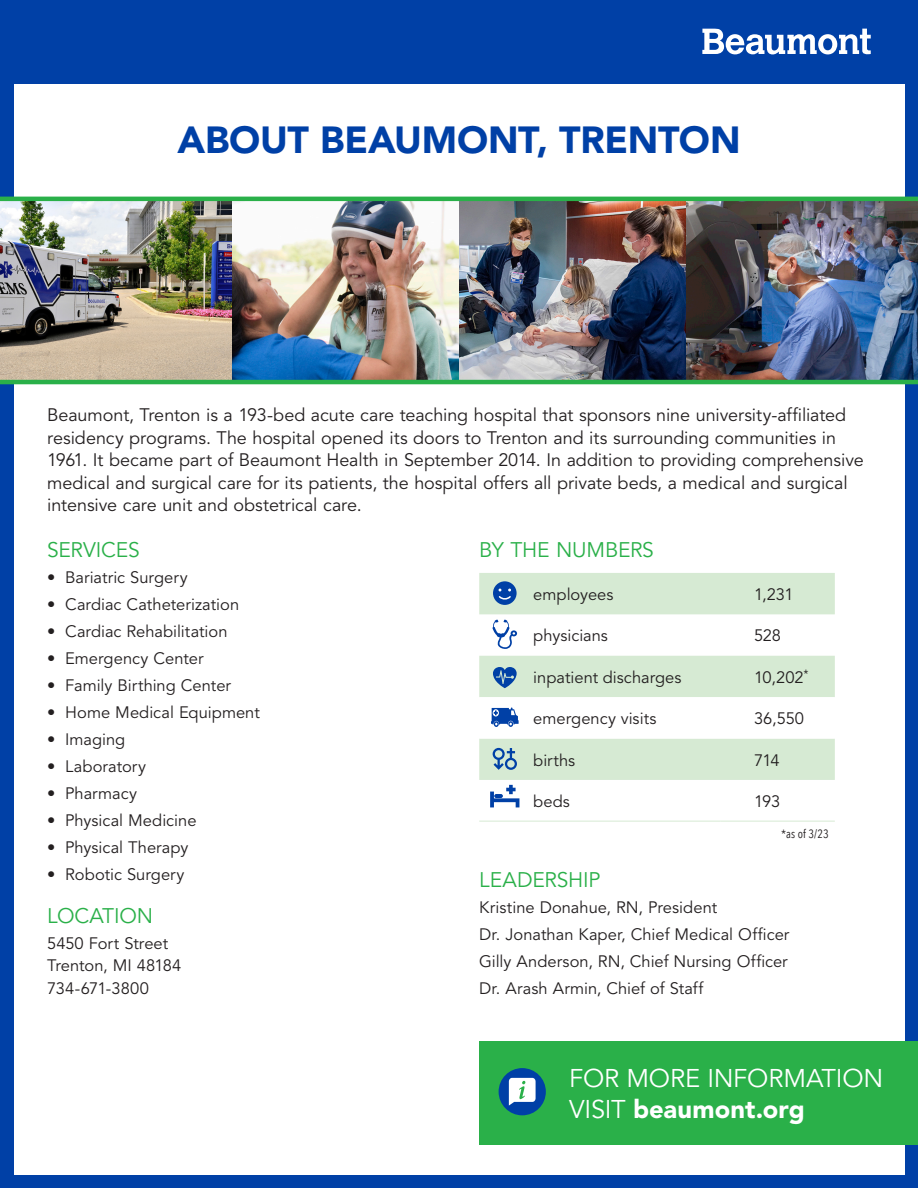
<style>
.page{position:relative;width:918px;height:1188px;background:#fff}
.page>*{position:absolute;margin:0;border:0;box-sizing:border-box;transform-origin:0 0}
.Header_Copy_-_Large{font:900 37.5px "Avenir LT Std";letter-spacing:-.01em;color:#0040a6}
.Call_to_Action{font:25.5px/30.6px "Avenir LT Std";letter-spacing:-.005em;color:#fff}
.t1{font:21px "Avenir LT Std";letter-spacing:-.01em;color:#2ab049}
.INTRO{font:18px/22.5px "Avenir LT Std";letter-spacing:-.005em;color:#231f20}
.chart{font:16.5px/22.5px "Avenir LT Std";color:#231f20}
.t2{font:16.5px "Avenir LT Pro";color:#231f20}
.stats{font:condensed 12px "Avenir Next LT Pro";color:#231f20}
.s1{font-weight:900}
</style>
<div class="page">
<div style="left:0;top:0;width:13px;height:1188px;background:#0040a6"></div>
<div style="left:905px;top:0;width:13px;height:1188px;background:#0040a6"></div>
<div style="left:0;top:0;width:918px;height:83px;background:#0040a6"></div>
<svg style="left:702px;top:29px;width:169px;height:25px"></svg>
<div style="left:0;top:1175px;width:918px;height:13px;background:#0040a6"></div>
<img style="left:0;top:201px;width:918px;height:179px">
<hr style="left:0;top:380px;width:918px;height:4px;background:#2ab049">
<hr style="left:0;top:197px;width:918px;height:4px;background:#2ab049">
<svg style="left:479px;top:573px;width:356px;height:124px;fill:#d6ead3"></svg>
<svg style="left:479px;top:707px;width:356px;height:114px"></svg>
<hr style="left:479px;top:821px;width:241px;height:1px;background:#d6ead3">
<hr style="left:720px;top:821px;width:115px;height:1px;background:#d6ead3">
<svg style="left:490px;top:785px;width:29px;height:22px"></svg>
<div style="left:493px;top:581px;width:24px;height:24px;background:#0040a6;border-radius:50%"></div>
<svg style="left:499px;top:589px;width:12px;height:11px"></svg>
<svg style="left:491px;top:708px;width:28px;height:19px"></svg>
<svg style="left:493px;top:748px;width:24px;height:22px"></svg>
<svg style="left:493px;top:667px;width:24px;height:21px"></svg>
<svg style="left:492px;top:620px;width:25px;height:29px"></svg>
<div style="left:479px;top:1041px;width:439px;height:104px;background:#2ab049"></div>
<div style="left:499px;top:1068px;width:47px;height:47px;background:#0040a6;border-radius:50%"></div>
<svg style="left:509px;top:1078px;width:27px;height:28px"></svg>
<p class="Header_Copy_-_Large" style="left:177px;top:117px;width:565px">ABOUT BEAUMONT, TRENTON</p>
<p class="INTRO" style="left:47px;top:404px;width:818px">Beaumont, Trenton is a 193-bed acute care teaching hospital that sponsors nine university-affiliated residency programs. The hospital opened its doors to Trenton and its surrounding communities in 1961. It became part of Beaumont Health in September 2014. In addition to providing comprehensive medical and surgical care for its patients, the hospital offers all private beds, a medical and surgical intensive care unit and obstetrical care.</p>
<p class="t1" style="left:47px;top:538px;width:94px">SERVICES</p>
<p class="chart" style="left:47px;top:566px;width:142px">• Bariatric Surgery</p>
<p class="chart" style="left:47px;top:593px;width:193px">• Cardiac Catheterization</p>
<p class="chart" style="left:47px;top:620px;width:182px">• Cardiac Rehabilitation</p>
<p class="chart" style="left:47px;top:647px;width:158px">• Emergency Center</p>
<p class="chart" style="left:47px;top:674px;width:185px">• Family Birthing Center</p>
<p class="chart" style="left:47px;top:701px;width:214px">• Home Medical Equipment</p>
<p class="chart" style="left:47px;top:728px;width:80px">• Imaging</p>
<p class="chart" style="left:47px;top:755px;width:100px">• Laboratory</p>
<p class="chart" style="left:47px;top:782px;width:91px">• Pharmacy</p>
<p class="chart" style="left:47px;top:809px;width:151px">• Physical Medicine</p>
<p class="chart" style="left:47px;top:836px;width:143px">• Physical Therapy</p>
<p class="chart" style="left:47px;top:863px;width:139px">• Robotic Surgery</p>
<p class="t1" style="left:47px;top:904px;width:108px">LOCATION</p>
<p class="chart" style="left:47px;top:932px;width:136px">5450 Fort Street<br>Trenton, MI 48184<br>734-671-3800</p>
<p class="t1" style="left:479px;top:538px;width:176px">BY THE NUMBERS</p>
<p class="chart" style="left:533px;top:583px;width:82px">employees</p>
<p class="chart" style="left:754px;top:583px;width:41px">1,231</p>
<p class="chart" style="left:533px;top:625px;width:76px">physicians</p>
<p class="chart" style="left:754px;top:625px;width:28px">528</p>
<p class="chart" style="left:533px;top:666px;width:150px">inpatient discharges</p>
<p class="chart" style="left:754px;top:666px;width:56px">10,202<sup>*</sup></p>
<p class="chart" style="left:533px;top:708px;width:125px">emergency visits</p>
<p class="chart" style="left:754px;top:708px;width:51px">36,550</p>
<p class="chart" style="left:533px;top:749px;width:44px">births</p>
<p class="chart" style="left:754px;top:749px;width:27px">714</p>
<p class="chart" style="left:533px;top:790px;width:38px">beds</p>
<p class="chart" style="left:754px;top:790px;width:28px">193</p>
<p class="stats" style="left:781px;top:827px;width:49px">*as of 3/23</p>
<p class="t1" style="left:479px;top:868px;width:123px">LEADERSHIP</p>
<p class="t2" style="left:479px;top:897px;width:239px">Kristine Donahue, RN, President</p>
<p class="chart" style="left:479px;top:923px;width:312px">Dr. Jonathan Kaper, Chief Medical Officer</p>
<p class="chart" style="left:479px;top:950px;width:310px">Gilly Anderson, RN, Chief Nursing Officer</p>
<p class="chart" style="left:479px;top:977px;width:226px">Dr. Arash Armin, Chief of Staff</p>
<p class="Call_to_Action" style="left:569px;top:1064px;width:316px">FOR MORE INFORMATION<br>VISIT <span class="s1">beaumont.org</span></p>
</div>
